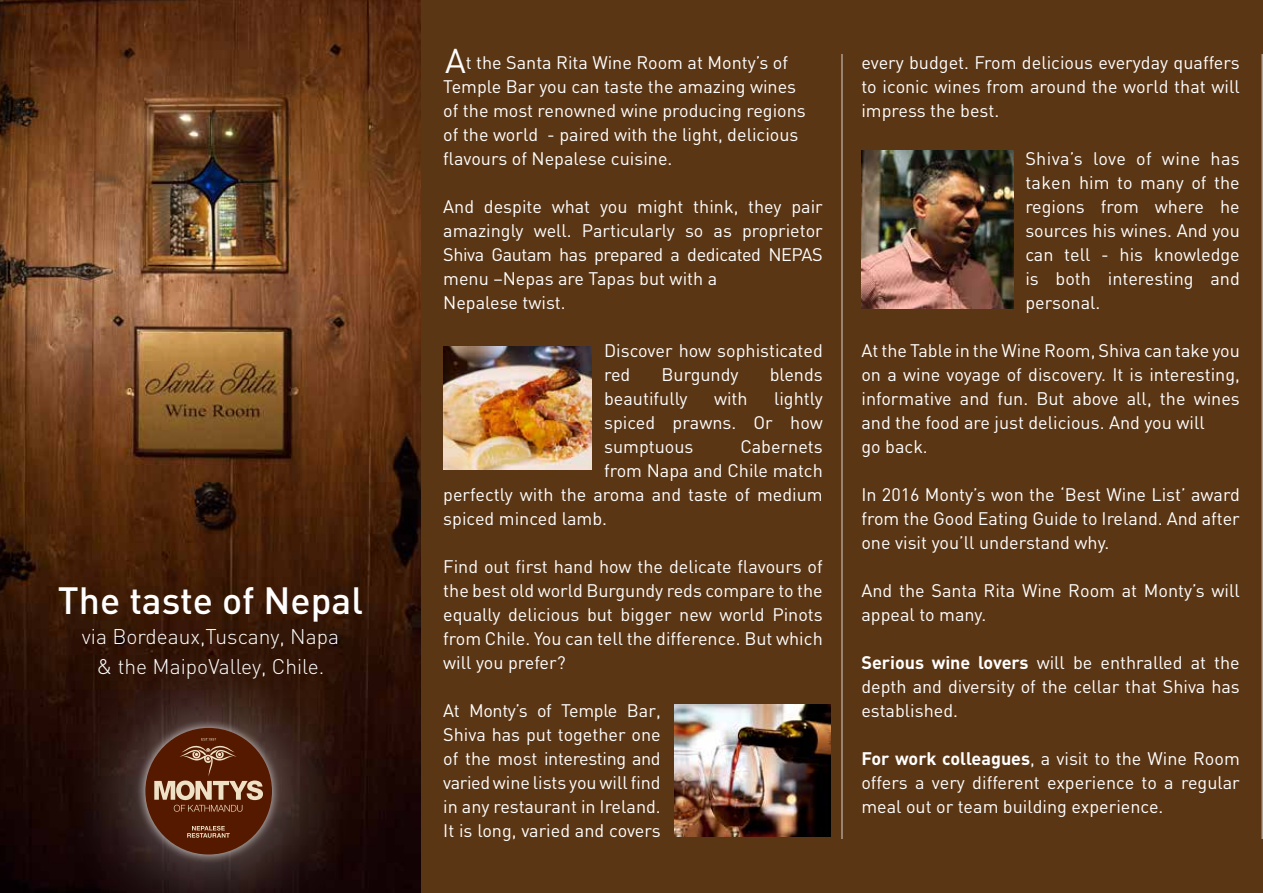
<style>
.page{position:relative;width:1263px;height:893px;background:#fff}
.page>*{position:absolute;margin:0;border:0;box-sizing:border-box;transform-origin:0 0}
.t1{font:500 37.5px "DIN";color:#fff}
.t2{font:34.05px "DIN";color:#fff}
.t3{font:300 21px/30px "DIN";color:#fff;text-align:center}
.t4{font:18px/24px "DIN";color:#fff;text-align:justify}
.s1{font-weight:700}
</style>
<div class="page">
<img style="left:0;top:0;width:421px;height:893px">
<div style="left:57px;top:639px;width:306px;height:254px;background:#fff;opacity:.6"></div>
<div style="left:136px;top:718px;width:146px;height:146px;background:#fff;opacity:.75"></div>
<div style="left:145px;top:728px;width:127px;height:126px;background:#551900;border-radius:50%"></div>
<svg style="left:187px;top:826px;width:43px;height:12px"></svg>
<svg style="left:154px;top:738px;width:109px;height:74px"></svg>
<div style="left:421px;top:0;width:842px;height:893px;background:#5b3614"></div>
<img style="left:674px;top:705px;width:156px;height:132px">
<img style="left:443px;top:346px;width:148px;height:124px">
<img style="left:861px;top:151px;width:152px;height:157px">
<hr style="left:841px;top:54px;width:2px;height:785px;background:#fff">
<hr style="left:1261px;top:54px;width:2px;height:785px;background:#fff">
<h1 class="t1" style="left:58px;top:576px;width:307px">The taste of Nepal</h1>
<p class="t3" style="left:82px;top:621px;width:259px">via Bordeaux,Tuscany, Napa &amp; the MaipoValley, Chile.</p>
<h2 class="t2" style="left:445px;top:39px;width:22px">A</h2>
<p class="t4" style="left:443px;top:50px;width:364px;text-align:left;text-indent:22px">t the Santa Rita Wine Room at Monty’s of Temple Bar you can taste the amazing wines of the most renowned wine producing regions of the world - paired with the light, delicious flavours of Nepalese cuisine.</p>
<p class="t4" style="left:443px;top:194px;width:381px;text-align:left">And despite what you might think, they pair amazingly well. Particularly so as proprietor Shiva Gautam has prepared a dedicated NEPAS menu –Nepas are Tapas but with a<br>Nepalese twist.</p>
<p class="t4" style="left:604px;top:338px;width:220px">Discover how sophisticated red</p>
<p class="t4" style="left:662px;top:362px;width:78px">Burgundy</p>
<p class="t4" style="left:770px;top:362px;width:55px">blends</p>
<p class="t4" style="left:604px;top:386px;width:85px">beautifully</p>
<p class="t4" style="left:714px;top:386px;width:35px">with</p>
<p class="t4" style="left:604px;top:386px;width:220px;text-indent:170px">lightly spiced prawns. Or how sumptuous</p>
<p class="t4" style="left:740px;top:434px;width:84px">Cabernets</p>
<p class="t4" style="left:604px;top:458px;width:220px">from Napa and Chile match</p>
<p class="t4" style="left:443px;top:482px;width:381px">perfectly with the aroma and taste of medium</p>
<p class="t4" style="left:443px;top:506px;width:165px">spiced minced lamb.</p>
<p class="t4" style="left:443px;top:554px;width:381px">Find out first hand how the delicate flavours of the best old world Burgundy reds compare to the equally delicious but bigger new world Pinots from Chile. You can tell the difference. But which will you prefer?</p>
<p class="t4" style="left:443px;top:698px;width:219px">At Monty’s of Temple Bar, Shiva has put together one of the most interesting and varied wine lists you will find in any restaurant in Ireland.<br>It is long, varied and covers</p>
<p class="t4" style="left:861px;top:50px;width:380px">every budget. From delicious everyday quaffers to iconic wines from around the world that will impress the best.</p>
<p class="t4" style="left:1025px;top:146px;width:216px">Shiva’s love of wine has taken him to many of the regions from where he sources his wines. And you can tell - his knowledge is both interesting and personal.</p>
<p class="t4" style="left:861px;top:338px;width:380px;text-align:left">At the Table in the Wine Room, Shiva can take you on a wine voyage of discovery. It is interesting, informative and fun. But above all, the wines and the food are just delicious. And you will<br>go back.</p>
<p class="t4" style="left:861px;top:482px;width:380px">In 2016 Monty’s won the ‘Best Wine List’ award from the Good Eating Guide to Ireland. And after one visit you’ll understand why.</p>
<p class="t4" style="left:861px;top:578px;width:380px">And the Santa Rita Wine Room at Monty’s will appeal to many.</p>
<p class="t4" style="left:861px;top:650px;width:380px"><span class="s1">Serious wine lovers</span> will be enthralled at the depth and diversity of the cellar that Shiva has established.</p>
<p class="t4" style="left:861px;top:746px;width:380px"><span class="s1">For work colleagues</span>, a visit to the Wine Room offers a very different experience to a regular meal out or team building experience.</p>
</div>
